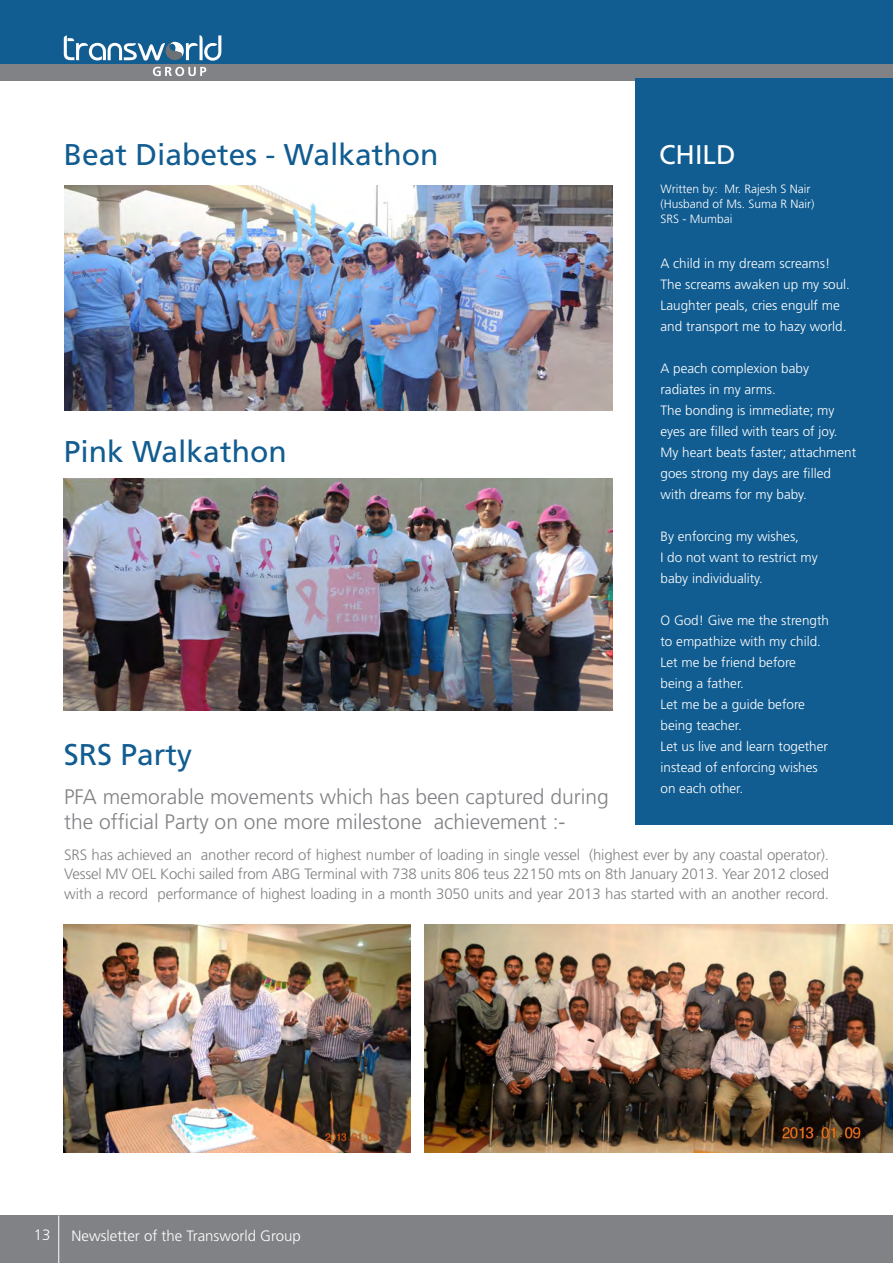
<style>
.page{position:relative;width:893px;height:1263px;background:#fff}
.page>*{position:absolute;margin:0;border:0;box-sizing:border-box;transform-origin:0 0}
.t1{font:30px "Frutiger";color:#115c90}
.t2{font:27px "Frutiger";color:#fff}
.t3{font:300 21px/25.2px "Frutiger";color:#808285}
.t4{font:300 15px/19.5px "Frutiger";letter-spacing:-.01em;color:#808285;text-align:justify}
.t5{font:300 15px "Frutiger";color:#fff}
.t6{font:300 13.5px/21px "Frutiger";color:#fff}
.t7{font:300 12px "Frutiger";color:#fff}
</style>
<div class="page">
<div style="left:0;top:63px;width:893px;height:17px;background:#808285"></div>
<div style="left:0;top:0;width:893px;height:63px;background:#115c90"></div>
<div style="left:636px;top:79px;width:257px;height:746px;background:#115c90"></div>
<svg style="left:153px;top:67px;width:53px;height:9px"></svg>
<svg style="left:64px;top:35px;width:157px;height:26px"></svg>
<div style="left:0;top:1215px;width:893px;height:48px;background:#808285"></div>
<hr style="left:58px;top:1215px;width:1px;height:48px;background:#fff">
<img style="left:64px;top:925px;width:346px;height:227px">
<img style="left:425px;top:925px;width:468px;height:227px">
<img style="left:65px;top:185px;width:547px;height:225px">
<img style="left:64px;top:479px;width:548px;height:232px">
<p class="t1" style="left:64px;top:137px;width:376px">Beat Diabetes - Walkathon</p>
<p class="t1" style="left:64px;top:434px;width:224px">Pink Walkathon</p>
<p class="t1" style="left:64px;top:737px;width:130px">SRS Party</p>
<p class="t3" style="left:64px;top:784px;width:546px">PFA memorable movements which has been captured during the official Party on one more milestone achievement :-</p>
<p class="t2" style="left:659px;top:139px;width:78px">CHILD</p>
<p class="t7" style="left:661px;top:182px;width:152px">Written by: Mr. Rajesh S Nair</p>
<p class="t7" style="left:661px;top:197px;width:156px">(Husband of Ms. Suma R Nair)</p>
<p class="t7" style="left:661px;top:212px;width:74px">SRS - Mumbai</p>
<p class="t6" style="left:660px;top:253px;width:171px">A child in my dream screams!</p>
<p class="t6" style="left:660px;top:274px;width:191px">The screams awaken up my soul.</p>
<p class="t6" style="left:660px;top:295px;width:188px">Laughter peals, cries engulf me and transport me to hazy world.</p>
<p class="t6" style="left:660px;top:358px;width:150px">A peach complexion baby radiates in my arms.</p>
<p class="t6" style="left:660px;top:400px;width:179px">The bonding is immediate; my eyes are filled with tears of joy.</p>
<p class="t6" style="left:660px;top:442px;width:197px">My heart beats faster; attachment goes strong my days are filled with dreams for my baby.</p>
<p class="t6" style="left:660px;top:526px;width:159px">By enforcing my wishes,<br>I do not want to restrict my baby individuality.</p>
<p class="t6" style="left:660px;top:610px;width:170px">O God! Give me the strength to empathize with my child.</p>
<p class="t6" style="left:660px;top:652px;width:137px">Let me be friend before being a father.</p>
<p class="t6" style="left:660px;top:694px;width:146px">Let me be a guide before being teacher.</p>
<p class="t6" style="left:660px;top:736px;width:169px">Let us live and learn together instead of enforcing wishes on each other.</p>
<p class="t4" style="left:64px;top:845px;width:766px">SRS has achieved an another record of highest number of loading in single vessel (highest ever by any coastal operator).<br>Vessel MV OEL Kochi sailed from ABG Terminal with 738 units 806 teus 22150 mts on 8th January 2013. Year 2012 closed with a record performance of highest loading in a month 3050 units and year 2013 has started with an another record.</p>
<p class="t5" style="left:34px;top:1227px;width:18px">13</p>
<p class="t5" style="left:72px;top:1227px;width:231px">Newsletter of the Transworld Group</p>
</div>
